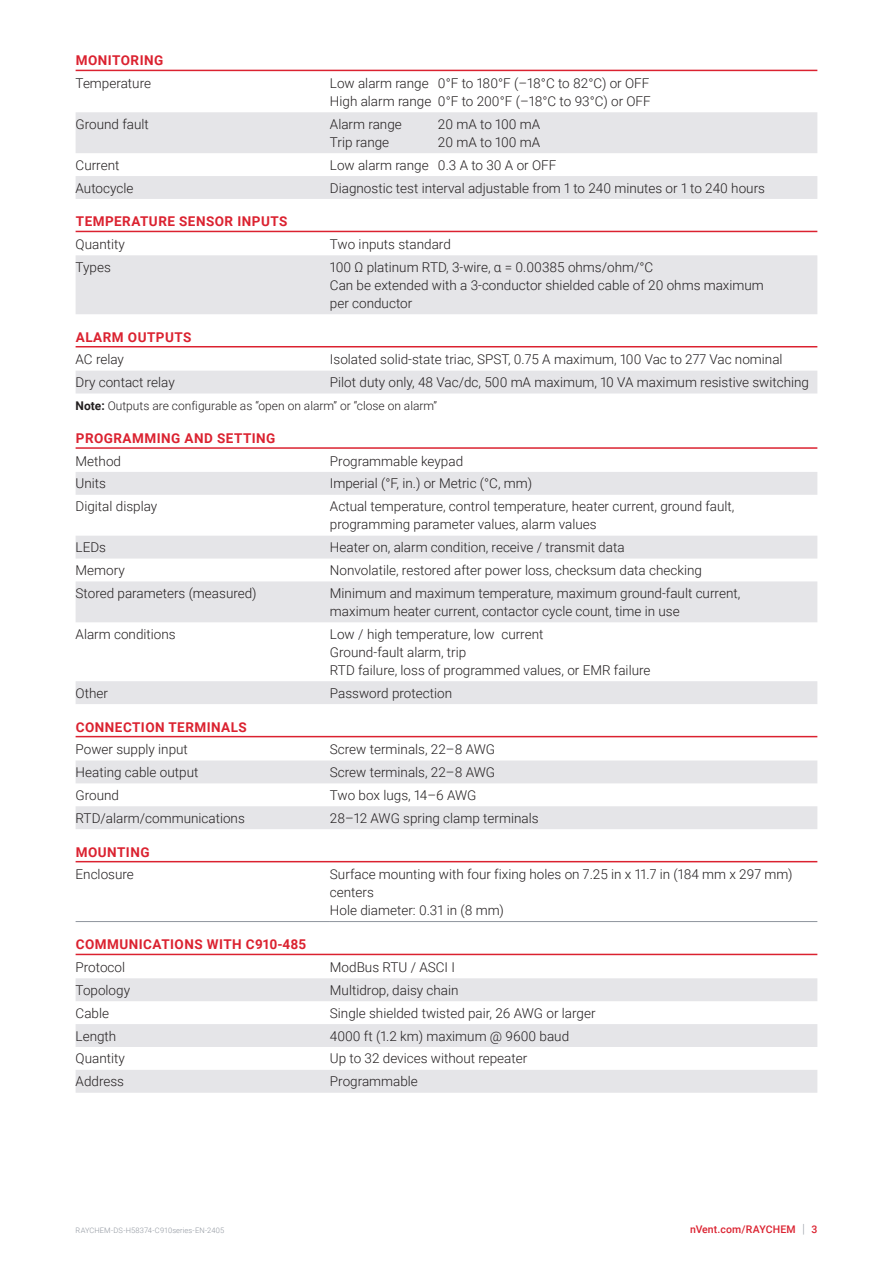
<style>
.page{position:relative;width:893px;height:1263px;background:#fff}
.page>*{position:absolute;margin:0;border:0;box-sizing:border-box;transform-origin:0 0}
.Bodytext_2{font:300 13.5px/18px "Roboto";color:#231f20}
.Subhead{font:700 13.5px "Roboto";letter-spacing:.035em;color:#db2230}
.Caption_text{font:300 12px "Roboto";color:#231f20}
.t1{font:500 10.5px "Roboto";letter-spacing:.015em;color:#db2230}
.t2{font:300 7.5px "Roboto";letter-spacing:.015em;color:#8f959e}
.s1{font-weight:700}
.s2{font-weight:300;font-size:12.6px;color:#8f959e}
</style>
<div class="page">
<hr style="left:76px;top:70px;width:741px;height:1px;background:#db2230">
<hr style="left:76px;top:231px;width:741px;height:1px;background:#db2230">
<hr style="left:76px;top:346px;width:741px;height:1px;background:#db2230">
<hr style="left:76px;top:447px;width:741px;height:2px;background:#db2230">
<hr style="left:76px;top:736px;width:741px;height:1px;background:#db2230">
<hr style="left:76px;top:861px;width:741px;height:1px;background:#db2230">
<hr style="left:76px;top:954px;width:741px;height:1px;background:#db2230">
<svg style="left:76px;top:112px;width:741px;height:87px;fill:#e5e5e8"></svg>
<div style="left:76px;top:255px;width:741px;height:59px;background:#e5e5e8"></div>
<div style="left:76px;top:371px;width:741px;height:22px;background:#e5e5e8"></div>
<svg style="left:76px;top:472px;width:741px;height:232px"></svg>
<svg style="left:76px;top:760px;width:741px;height:69px;fill:#e5e5e8"></svg>
<hr style="left:76px;top:921px;width:254px;height:1px;background:#8f959e">
<hr style="left:330px;top:921px;width:487px;height:1px;background:#8f959e">
<svg style="left:76px;top:978px;width:741px;height:115px;fill:#e5e5e8"></svg>
<p class="Subhead" style="left:76px;top:51px;width:89px">MONITORING</p>
<p class="Bodytext_2" style="left:76px;top:74px;width:77px">Temperature</p>
<p class="Bodytext_2" style="left:330px;top:74px;width:321px">Low alarm range 0°F to 180°F (–18°C to 82°C) or OFF</p>
<p class="Bodytext_2" style="left:330px;top:92px;width:322px">High alarm range 0°F to 200°F (–18°C to 93°C) or OFF</p>
<p class="Bodytext_2" style="left:76px;top:114px;width:75px">Ground fault</p>
<p class="Bodytext_2" style="left:330px;top:114px;width:73px">Alarm range</p>
<p class="Bodytext_2" style="left:438px;top:114px;width:104px">20 mA to 100 mA</p>
<p class="Bodytext_2" style="left:330px;top:132px;width:61px">Trip range</p>
<p class="Bodytext_2" style="left:438px;top:132px;width:104px">20 mA to 100 mA</p>
<p class="Bodytext_2" style="left:76px;top:155px;width:45px">Current</p>
<p class="Bodytext_2" style="left:330px;top:155px;width:228px">Low alarm range 0.3 A to 30 A or OFF</p>
<p class="Bodytext_2" style="left:76px;top:178px;width:59px">Autocycle</p>
<p class="Bodytext_2" style="left:330px;top:178px;width:437px">Diagnostic test interval adjustable from 1 to 240 minutes or 1 to 240 hours</p>
<p class="Subhead" style="left:76px;top:212px;width:213px">TEMPERATURE SENSOR INPUTS</p>
<p class="Bodytext_2" style="left:76px;top:235px;width:51px">Quantity</p>
<p class="Bodytext_2" style="left:330px;top:235px;width:122px">Two inputs standard</p>
<p class="Bodytext_2" style="left:76px;top:258px;width:37px">Types</p>
<p class="Bodytext_2" style="left:330px;top:258px;width:325px">100 Ω platinum RTD, 3-wire, α = 0.00385 ohms/ohm/°C</p>
<p class="Bodytext_2" style="left:330px;top:276px;width:435px">Can be extended with a 3-conductor shielded cable of 20 ohms maximum per conductor</p>
<p class="Subhead" style="left:76px;top:327px;width:117px">ALARM OUTPUTS</p>
<p class="Bodytext_2" style="left:76px;top:350px;width:50px">AC relay</p>
<p class="Bodytext_2" style="left:330px;top:350px;width:454px">Isolated solid-state triac, SPST, 0.75 A maximum, 100 Vac to 277 Vac nominal</p>
<p class="Bodytext_2" style="left:76px;top:373px;width:101px">Dry contact relay</p>
<p class="Bodytext_2" style="left:330px;top:373px;width:481px">Pilot duty only, 48 Vac/dc, 500 mA maximum, 10 VA maximum resistive switching</p>
<p class="Caption_text" style="left:76px;top:397px;width:363px"><span class="s1">Note:</span> Outputs are configurable as “open on alarm” or “close on alarm”</p>
<p class="Subhead" style="left:76px;top:429px;width:201px">PROGRAMMING AND SETTING</p>
<p class="Bodytext_2" style="left:76px;top:451px;width:47px">Method</p>
<p class="Bodytext_2" style="left:330px;top:451px;width:135px">Programmable keypad</p>
<p class="Bodytext_2" style="left:76px;top:474px;width:32px">Units</p>
<p class="Bodytext_2" style="left:330px;top:474px;width:204px">Imperial (°F, in.) or Metric (°C, mm)</p>
<p class="Bodytext_2" style="left:76px;top:497px;width:83px">Digital display</p>
<p class="Bodytext_2" style="left:330px;top:497px;width:406px">Actual temperature, control temperature, heater current, ground fault, programming parameter values, alarm values</p>
<p class="Bodytext_2" style="left:76px;top:538px;width:32px">LEDs</p>
<p class="Bodytext_2" style="left:330px;top:538px;width:296px">Heater on, alarm condition, receive / transmit data</p>
<p class="Bodytext_2" style="left:76px;top:561px;width:51px">Memory</p>
<p class="Bodytext_2" style="left:330px;top:561px;width:373px">Nonvolatile, restored after power loss, checksum data checking</p>
<p class="Bodytext_2" style="left:76px;top:584px;width:183px">Stored parameters (measured)</p>
<p class="Bodytext_2" style="left:330px;top:584px;width:412px">Minimum and maximum temperature, maximum ground-fault current, maximum heater current, contactor cycle count, time in use</p>
<p class="Bodytext_2" style="left:76px;top:624px;width:102px">Alarm conditions</p>
<p class="Bodytext_2" style="left:330px;top:624px;width:215px">Low / high temperature, low current</p>
<p class="Bodytext_2" style="left:330px;top:642px;width:138px">Ground-fault alarm, trip</p>
<p class="Bodytext_2" style="left:330px;top:660px;width:322px">RTD failure, loss of programmed values, or EMR failure</p>
<p class="Bodytext_2" style="left:76px;top:683px;width:34px">Other</p>
<p class="Bodytext_2" style="left:330px;top:683px;width:124px">Password protection</p>
<p class="Subhead" style="left:76px;top:717px;width:173px">CONNECTION TERMINALS</p>
<p class="Bodytext_2" style="left:76px;top:740px;width:114px">Power supply input</p>
<p class="Bodytext_2" style="left:330px;top:740px;width:167px">Screw terminals, 22–8 AWG</p>
<p class="Bodytext_2" style="left:76px;top:763px;width:124px">Heating cable output</p>
<p class="Bodytext_2" style="left:330px;top:763px;width:167px">Screw terminals, 22–8 AWG</p>
<p class="Bodytext_2" style="left:76px;top:785px;width:45px">Ground</p>
<p class="Bodytext_2" style="left:330px;top:785px;width:148px">Two box lugs, 14–6 AWG</p>
<p class="Bodytext_2" style="left:76px;top:808px;width:171px">RTD/alarm/communications</p>
<p class="Bodytext_2" style="left:330px;top:808px;width:210px">28–12 AWG spring clamp terminals</p>
<p class="Subhead" style="left:76px;top:842px;width:75px">MOUNTING</p>
<p class="Bodytext_2" style="left:76px;top:865px;width:60px">Enclosure</p>
<p class="Bodytext_2" style="left:330px;top:865px;width:464px">Surface mounting with four fixing holes on 7.25 in x 11.7 in (184 mm x 297 mm) centers</p>
<p class="Bodytext_2" style="left:330px;top:901px;width:176px">Hole diameter: 0.31 in (8 mm)</p>
<p class="Subhead" style="left:76px;top:935px;width:232px">COMMUNICATIONS WITH C910-485</p>
<p class="Bodytext_2" style="left:76px;top:958px;width:51px">Protocol</p>
<p class="Bodytext_2" style="left:330px;top:958px;width:127px">ModBus RTU / ASCI I</p>
<p class="Bodytext_2" style="left:76px;top:980px;width:56px">Topology</p>
<p class="Bodytext_2" style="left:330px;top:980px;width:130px">Multidrop, daisy chain</p>
<p class="Bodytext_2" style="left:76px;top:1003px;width:35px">Cable</p>
<p class="Bodytext_2" style="left:330px;top:1003px;width:267px">Single shielded twisted pair, 26 AWG or larger</p>
<p class="Bodytext_2" style="left:76px;top:1026px;width:42px">Length</p>
<p class="Bodytext_2" style="left:330px;top:1026px;width:241px">4000 ft (1.2 km) maximum @ 9600 baud</p>
<p class="Bodytext_2" style="left:76px;top:1049px;width:51px">Quantity</p>
<p class="Bodytext_2" style="left:330px;top:1049px;width:199px">Up to 32 devices without repeater</p>
<p class="Bodytext_2" style="left:76px;top:1072px;width:50px">Address</p>
<p class="Bodytext_2" style="left:330px;top:1072px;width:89px">Programmable</p>
<p class="t2" style="left:76px;top:1225px;width:150px">RAYCHEM-DS-H58374-C910series-EN-2405</p>
<p class="t1" style="left:690px;top:1222px;width:129px">nVent.com/RAYCHEM <span class="s2">|</span> 3</p>
</div>
